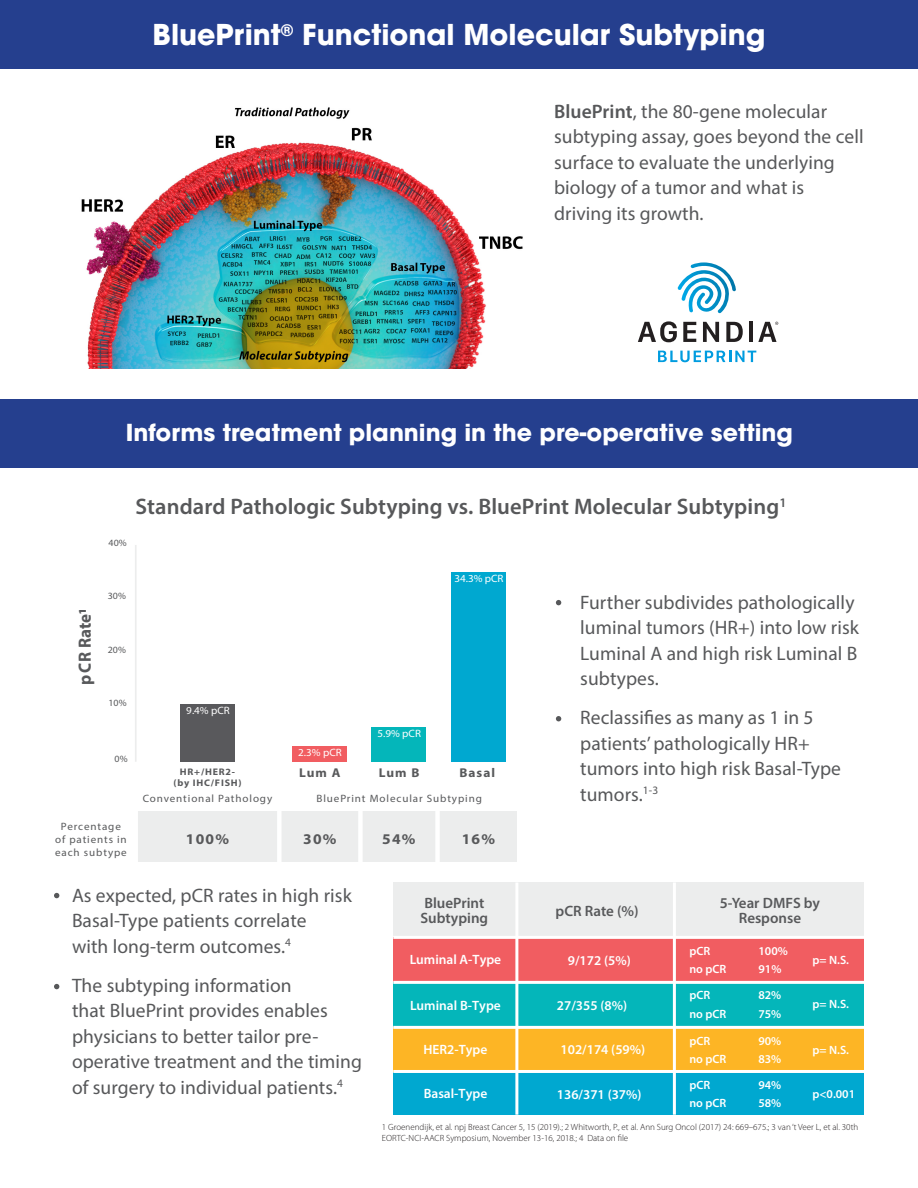
<style>
.page{position:relative;width:918px;height:1188px;background:#fff}
.page>*{position:absolute;margin:0;border:0;box-sizing:border-box;transform-origin:0 0}
.t1{font:700 28.5px "Avant Garde LT";color:#fff}
.t2{font:700 23.25px "Avant Garde LT";color:#fff}
.t3{font:600 22.5px "Myriad Pro";letter-spacing:.005em;color:#57585a}
.t4{font:19.5px/25.5px "Myriad Pro";letter-spacing:.005em;color:#57585a}
.t5{font:700 17.7px "Myriad Pro";color:#58595b;scale:.96 1}
.t6{font:600 15px/15px "Myriad Pro";color:#58595b}
.t7{font:700 14.85px "Myriad Pro";color:#58595b;scale:1.04 1}
.t8{font:600 13.5px "Myriad Pro";color:#fff}
.t9{font:700 12.75px "Myriad Pro";letter-spacing:.08em;color:#58595b;scale:1.04 1}
.t10{font:600 12px "Myriad Pro";color:#fff}
.t11{font:10.65px/12.8px "Myriad Pro";letter-spacing:.08em;color:#58595b;text-align:center;scale:1.04 1}
.t12{font:10.65px "Myriad Pro";color:#fff;scale:1.04 1}
.t13{font:700 9.6px/10.6px "Myriad Pro";letter-spacing:.08em;color:#58595b;text-align:center;scale:1.04 1}
.t14{font:9.6px "Myriad Pro";letter-spacing:.005em;color:#58595b;scale:1.04 1}
.t15{font:300 9px/10.8px "Myriad Pro";color:#231f20}
.s1{font-weight:600}
</style>
<div class="page">
<div style="left:0;top:0;width:918px;height:69px;background:#253f8e"></div>
<div style="left:0;top:399px;width:918px;height:69px;background:#253f8e"></div>
<svg style="left:658px;top:351px;width:98px;height:11px"></svg>
<svg style="left:638px;top:321px;width:39px;height:21px"></svg>
<svg style="left:683px;top:322px;width:13px;height:20px"></svg>
<svg style="left:703px;top:322px;width:16px;height:20px"></svg>
<svg style="left:726px;top:322px;width:17px;height:20px"></svg>
<hr style="left:749px;top:322px;width:4px;height:20px;background:#231f20">
<svg style="left:758px;top:322px;width:20px;height:20px"></svg>
<svg style="left:677px;top:262px;width:59px;height:51px"></svg>
<svg style="left:54px;top:893px;width:5px;height:5px"></svg>
<svg style="left:54px;top:984px;width:5px;height:5px"></svg>
<svg style="left:556px;top:600px;width:5px;height:5px"></svg>
<div style="left:393px;top:982px;width:471px;height:45px;background:#04b6ba"></div>
<div style="left:393px;top:937px;width:471px;height:45px;background:#f15d61"></div>
<div style="left:393px;top:1071px;width:471px;height:44px;background:#00a8d0"></div>
<div style="left:393px;top:1027px;width:471px;height:44px;background:#fdb525"></div>
<div style="left:393px;top:882px;width:471px;height:55px;background:#eceded"></div>
<hr style="left:393px;top:936px;width:471px;height:3px;background:#fff">
<hr style="left:393px;top:981px;width:471px;height:3px;background:#fff">
<hr style="left:393px;top:1026px;width:471px;height:3px;background:#fff">
<hr style="left:393px;top:1070px;width:471px;height:3px;background:#fff">
<hr style="left:515px;top:882px;width:3px;height:233px;background:#fff">
<hr style="left:673px;top:882px;width:3px;height:233px;background:#fff">
<div style="left:135px;top:811px;width:382px;height:51px;background:#eceded"></div>
<hr style="left:134px;top:811px;width:4px;height:51px;background:#fff">
<div style="left:277px;top:811px;width:5px;height:51px;background:#fff"></div>
<div style="left:358px;top:811px;width:5px;height:51px;background:#fff"></div>
<div style="left:435px;top:811px;width:5px;height:51px;background:#fff"></div>
<hr style="left:135px;top:545px;width:2px;height:217px;background:#eceded">
<div style="left:180px;top:704px;width:55px;height:58px;background:#59595c"></div>
<div style="left:293px;top:747px;width:54px;height:15px;background:#f15d61"></div>
<div style="left:372px;top:728px;width:54px;height:34px;background:#04b6ba"></div>
<div style="left:452px;top:572px;width:54px;height:190px;background:#00a8d0"></div>
<svg style="left:556px;top:716px;width:5px;height:5px"></svg>
<img style="left:81px;top:107px;width:442px;height:261px">
<p class="t1" style="left:153px;top:16px;width:614px">BluePrint<sup>®</sup> Functional Molecular Subtyping</p>
<p class="t4" style="left:554px;top:98px;width:311px"><span class="s1">BluePrint</span>, the 80-gene molecular subtyping assay, goes beyond the cell surface to evaluate the underlying biology of a tumor and what is driving its growth.</p>
<p class="t2" style="left:126px;top:418px;width:669px">Informs treatment planning in the pre-operative setting</p>
<p class="t14" style="left:109px;top:537px;width:19px">40%</p>
<p class="t3" style="left:136px;top:492px;width:652px">Standard Pathologic Subtyping vs. BluePrint Molecular Subtyping<sup>1</sup></p>
<p class="t5" style="left:73px;top:685px;width:81px;rotate:-90deg">pCR Rate1</p>
<p class="t14" style="left:108px;top:590px;width:19px">30%</p>
<p class="t14" style="left:108px;top:643px;width:19px">20%</p>
<p class="t14" style="left:108px;top:697px;width:19px">10%</p>
<p class="t14" style="left:115px;top:753px;width:14px">0%</p>
<p class="t11" style="left:55px;top:820px;width:71px">Percentage of patients in each subtype</p>
<p class="t12" style="left:186px;top:704px;width:43px">9.4% pCR</p>
<p class="t12" style="left:454px;top:572px;width:49px">34.3% pCR</p>
<p class="t12" style="left:298px;top:746px;width:43px">2.3% pCR</p>
<p class="t12" style="left:378px;top:727px;width:43px">5.9% pCR</p>
<p class="t13" style="left:173px;top:766px;width:67px">HR+/HER2- (by IHC/FISH)</p>
<p class="t9" style="left:299px;top:764px;width:41px">Lum A</p>
<p class="t9" style="left:379px;top:764px;width:41px">Lum B</p>
<p class="t9" style="left:459px;top:764px;width:36px">Basal</p>
<p class="t11" style="left:143px;top:792px;width:126px">Conventional Pathology</p>
<p class="t11" style="left:317px;top:792px;width:161px">BluePrint Molecular Subtyping</p>
<p class="t7" style="left:186px;top:829px;width:43px">100%</p>
<p class="t7" style="left:303px;top:829px;width:34px">30%</p>
<p class="t7" style="left:382px;top:829px;width:34px">54%</p>
<p class="t7" style="left:462px;top:829px;width:34px">16%</p>
<p class="t4" style="left:580px;top:589px;width:280px">Further subdivides pathologically luminal tumors (HR+) into low risk<br>Luminal A and high risk Luminal B subtypes.</p>
<p class="t4" style="left:580px;top:705px;width:262px">Reclassifies as many as 1 in 5 patients’ pathologically HR+ tumors into high risk Basal-Type tumors.<sup>1-3</sup></p>
<p class="t4" style="left:72px;top:882px;width:281px">As expected, pCR rates in high risk<br>Basal-Type patients correlate<br>with long-term outcomes.<sup>4</sup></p>
<p class="t4" style="left:72px;top:972px;width:292px">The subtyping information<br>that BluePrint provides enables physicians to better tailor pre&shy;operative treatment and the timing of surgery to individual patients.<sup>4</sup></p>
<p class="t6" style="left:420px;top:895px;width:69px">BluePrint<br>Subtyping</p>
<p class="t6" style="left:556px;top:903px;width:85px">pCR Rate (%)</p>
<p class="t6" style="left:720px;top:895px;width:102px;text-align:center">5-Year DMFS by<br>Response</p>
<p class="t8" style="left:410px;top:951px;width:93px">Luminal A-Type</p>
<p class="t8" style="left:410px;top:997px;width:92px">Luminal B-Type</p>
<p class="t8" style="left:424px;top:1041px;width:65px">HER2-Type</p>
<p class="t8" style="left:424px;top:1085px;width:65px">Basal-Type</p>
<p class="t10" style="left:689px;top:943px;width:22px">pCR</p>
<p class="t10" style="left:758px;top:943px;width:31px">100%</p>
<p class="t8" style="left:568px;top:952px;width:64px">9/172 (5%)</p>
<p class="t8" style="left:557px;top:997px;width:72px">27/355 (8%)</p>
<p class="t8" style="left:561px;top:1041px;width:86px">102/174 (59%)</p>
<p class="t8" style="left:557px;top:1085px;width:86px">136/371 (37%)</p>
<p class="t10" style="left:812px;top:952px;width:38px">p= N.S.</p>
<p class="t10" style="left:689px;top:961px;width:39px">no pCR</p>
<p class="t10" style="left:758px;top:961px;width:24px">91%</p>
<p class="t10" style="left:689px;top:988px;width:22px">pCR</p>
<p class="t10" style="left:758px;top:988px;width:24px">82%</p>
<p class="t10" style="left:812px;top:997px;width:38px">p= N.S.</p>
<p class="t10" style="left:689px;top:1006px;width:39px">no pCR</p>
<p class="t10" style="left:758px;top:1006px;width:24px">75%</p>
<p class="t10" style="left:689px;top:1033px;width:22px">pCR</p>
<p class="t10" style="left:758px;top:1033px;width:24px">90%</p>
<p class="t10" style="left:812px;top:1042px;width:38px">p= N.S.</p>
<p class="t10" style="left:689px;top:1051px;width:39px">no pCR</p>
<p class="t10" style="left:758px;top:1051px;width:24px">83%</p>
<p class="t10" style="left:689px;top:1077px;width:22px">pCR</p>
<p class="t10" style="left:758px;top:1077px;width:24px">94%</p>
<p class="t10" style="left:812px;top:1086px;width:44px">p&lt;0.001</p>
<p class="t10" style="left:689px;top:1095px;width:39px">no pCR</p>
<p class="t10" style="left:758px;top:1095px;width:24px">58%</p>
<p class="t15" style="left:382px;top:1122px;width:478px">1 Groenendijk, et al. npj Breast Cancer 5, 15 (2019).; 2 Whitworth, P., et al. Ann Surg Oncol (2017) 24: 669–675.; 3 van ‘t Veer L, et al. 30th<br>EORTC-NCI-AACR Symposium, November 13-16, 2018.; 4 Data on file</p>
</div>
